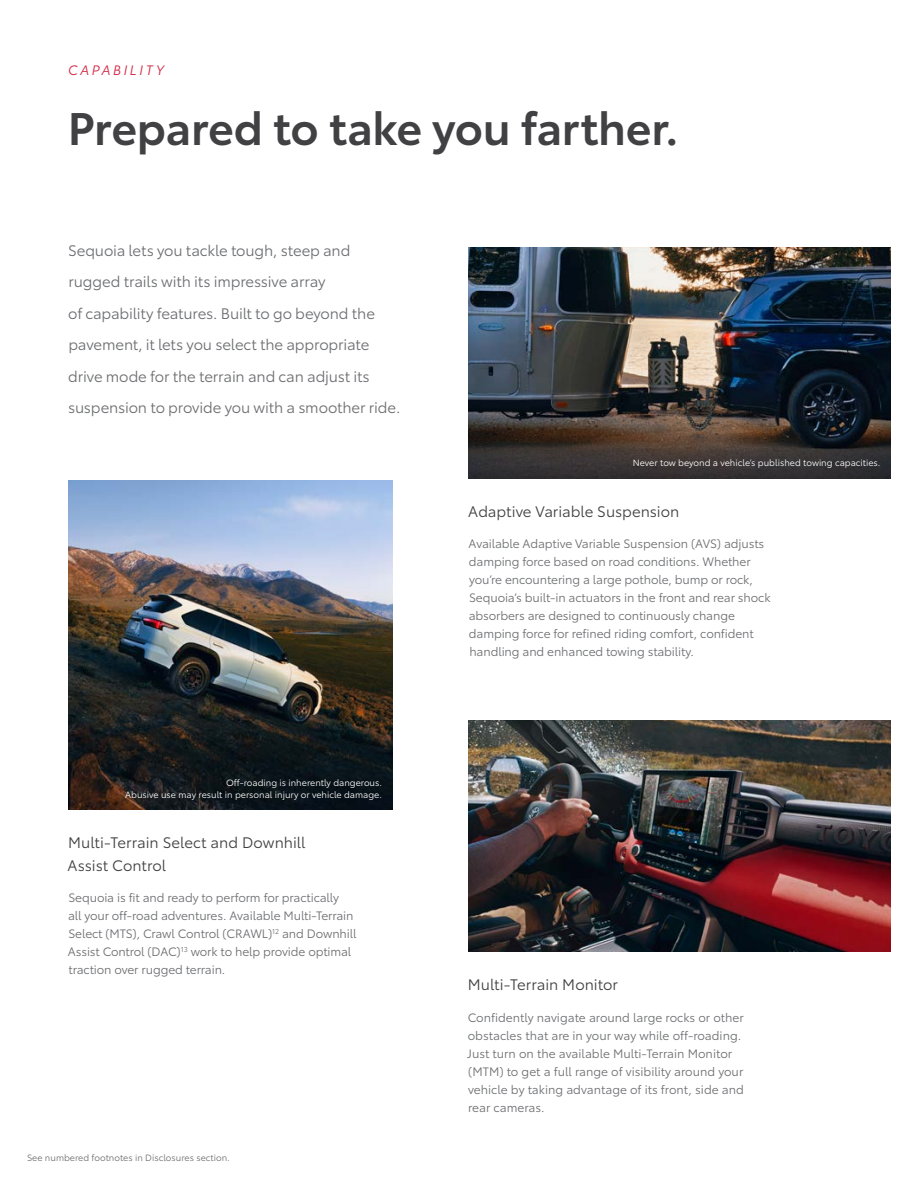
<style>
.page{position:relative;width:918px;height:1188px;background:#fff}
.page>*{position:absolute;margin:0;border:0;box-sizing:border-box;transform-origin:0 0}
.t1{font:600 45px "Toyota Type";letter-spacing:-.01em;color:#414042}
.t2{font:15px/31.5px "Toyota Type";letter-spacing:-.01em;color:#6d6e71}
.t3{font:15px/22.5px "Toyota Type";color:#414042}
.t4{font:italic 13.5px "Toyota Type";letter-spacing:.2em;color:#d32642}
.t5{font:12px/18px "Toyota Type";letter-spacing:-.01em;color:#6d6e71}
.t6{font:9px/12px "Toyota Type";color:#fff;text-align:right}
.t7{font:9px "Toyota Type";color:#6d6e71}
</style>
<div class="page">
<img style="left:68px;top:480px;width:324px;height:329px">
<img style="left:469px;top:721px;width:422px;height:231px">
<img style="left:469px;top:248px;width:422px;height:183px">
<svg style="left:469px;top:431px;width:422px;height:47px;background:#39312e"></svg>
<p class="t4" style="left:68px;top:60px;width:98px">CAPABILITY</p>
<h1 class="t1" style="left:68px;top:94px;width:613px">Prepared to take you farther.</h1>
<p class="t2" style="left:68px;top:233px;width:334px">Sequoia lets you tackle tough, steep and rugged trails with its impressive array<br>of capability features. Built to go beyond the pavement, it lets you select the appropriate drive mode for the terrain and can adjust its suspension to provide you with a smoother ride.</p>
<p class="t6" style="left:125px;top:776px;width:258px">Off-roading is inherently dangerous.<br>Abusive use may result in personal injury or vehicle damage.</p>
<p class="t3" style="left:68px;top:831px;width:239px">Multi-Terrain Select and Downhill<br>Assist Control</p>
<p class="t5" style="left:68px;top:888px;width:290px">Sequoia is fit and ready to perform for practically<br>all your off-road adventures. Available Multi-Terrain Select (MTS), Crawl Control (CRAWL)<sup>12</sup> and Downhill Assist Control (DAC)<sup>13</sup> work to help provide optimal traction over rugged terrain.</p>
<p class="t7" style="left:27px;top:1151px;width:204px">See numbered footnotes in Disclosures section.</p>
<p class="t6" style="left:633px;top:456px;width:249px">Never tow beyond a vehicle’s published towing capacities.</p>
<p class="t3" style="left:468px;top:499px;width:213px">Adaptive Variable Suspension</p>
<p class="t5" style="left:469px;top:534px;width:303px">Available Adaptive Variable Suspension (AVS) adjusts damping force based on road conditions. Whether you’re encountering a large pothole, bump or rock, Sequoia’s built-in actuators in the front and rear shock absorbers are designed to continuously change damping force for refined riding comfort, confident handling and enhanced towing stability.</p>
<p class="t3" style="left:468px;top:973px;width:152px">Multi-Terrain Monitor</p>
<p class="t5" style="left:467px;top:1008px;width:278px">Confidently navigate around large rocks or other obstacles that are in your way while off-roading.<br>Just turn on the available Multi-Terrain Monitor (MTM) to get a full range of visibility around your vehicle by taking advantage of its front, side and rear cameras.</p>
</div>
